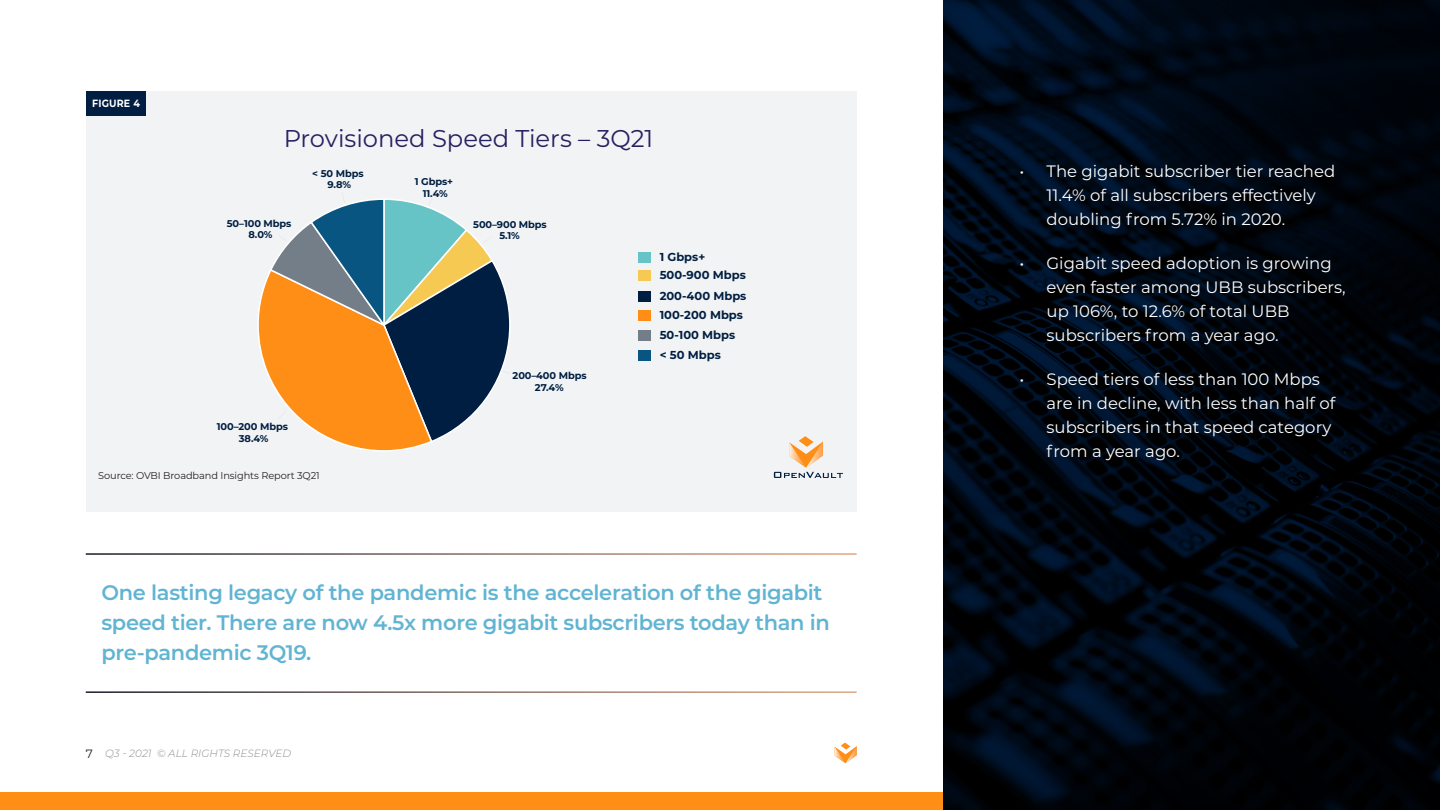
<style>
.page{position:relative;width:1440px;height:810px;background:#fff}
.page>*{position:absolute;margin:0;border:0;box-sizing:border-box;transform-origin:0 0}
.t1{font:24.3px "Montserrat";color:#252161}
.t2{font:600 21px/30px "Montserrat";letter-spacing:-.015em;color:#61b4d2}
.t3{font:16.5px/24px "Montserrat";color:#fff}
.t4{font:700 11.55px/19.6px "Montserrat";color:#001e41}
.t5{font:italic 300 10.5px "Montserrat";color:#8a8c8f}
.t6{font:700 10.5px "Montserrat";letter-spacing:.02em;color:#fff;scale:.9 1}
.t7{font:700 9.75px/11.4px "Montserrat";letter-spacing:-.01em;color:#001e41;text-align:center}
.t8{font:9.75px "Montserrat";letter-spacing:-.01em;color:#231f20}
.s1{font-weight:400;font-style:normal;font-size:12px;color:#231f20}
</style>
<div class="page">
<svg style="left:834px;top:743px;width:22px;height:20px"></svg>
<div style="left:0;top:793px;width:949px;height:17px;background:#ff8e16"></div>
<svg style="left:943px;top:0;width:497px;height:810px;background:#000710"></svg>
<div style="left:86px;top:91px;width:770px;height:421px;background:#f2f3f4"></div>
<div style="left:638px;top:252px;width:12px;height:10px;background:#66c4c7"></div>
<div style="left:638px;top:271px;width:12px;height:10px;background:#f6c953"></div>
<div style="left:638px;top:291px;width:12px;height:11px;background:#001e41"></div>
<div style="left:638px;top:310px;width:12px;height:11px;background:#ff8e16"></div>
<div style="left:638px;top:330px;width:12px;height:11px;background:#747e89"></div>
<div style="left:638px;top:350px;width:12px;height:11px;background:#095581"></div>
<svg style="left:774px;top:436px;width:69px;height:42px"></svg>
<svg style="left:258px;top:194px;width:252px;height:257px"></svg>
<div style="left:86px;top:91px;width:60px;height:24px;background:#001e41"></div>
<p class="t6" style="left:92px;top:96px;width:55px">FIGURE 4</p>
<p class="t1" style="left:284px;top:121px;width:371px">Provisioned Speed Tiers – 3Q21</p>
<p class="t7" style="left:227px;top:217px;width:66px">50–100 Mbps<br>8.0%</p>
<p class="t7" style="left:312px;top:167px;width:53px">&lt; 50 Mbps<br>9.8%</p>
<p class="t7" style="left:415px;top:176px;width:40px">1 Gbps+<br>11.4%</p>
<p class="t7" style="left:473px;top:218px;width:75px">500–900 Mbps<br>5.1%</p>
<p class="t7" style="left:513px;top:370px;width:75px">200–400 Mbps<br>27.4%</p>
<p class="t4" style="left:660px;top:246px;width:88px;line-height:18.9px">1 Gbps+<br>500-900 Mbps</p>
<p class="t4" style="left:660px;top:285px;width:88px">200-400 Mbps<br>100-200 Mbps<br>50-100 Mbps<br>&lt; 50 Mbps</p>
<p class="t7" style="left:217px;top:421px;width:73px">100–200 Mbps<br>38.4%</p>
<p class="t8" style="left:98px;top:469px;width:223px">Source: OVBI Broadband Insights Report 3Q21</p>
<p class="t2" style="left:101px;top:577px;width:730px">One lasting legacy of the pandemic is the acceleration of the gigabit speed tier. There are now 4.5x more gigabit subscribers today than in pre-pandemic 3Q19.</p>
<p class="t5" style="left:86px;top:747px;width:207px"><span class="s1">7</span> Q3 - 2021 © ALL RIGHTS RESERVED</p>
<p class="t3" style="left:1046px;top:158px;width:290px;text-indent:-27px">• The gigabit subscriber tier reached<br>11.4% of all subscribers effectively doubling from 5.72% in 2020.</p>
<p class="t3" style="left:1046px;top:251px;width:301px;text-indent:-27px">• Gigabit speed adoption is growing even faster among UBB subscribers, up 106%, to 12.6% of total UBB subscribers from a year ago.</p>
<p class="t3" style="left:1046px;top:367px;width:290px;text-indent:-27px">• Speed tiers of less than 100 Mbps are in decline, with less than half of subscribers in that speed category from a year ago.</p>
</div>
